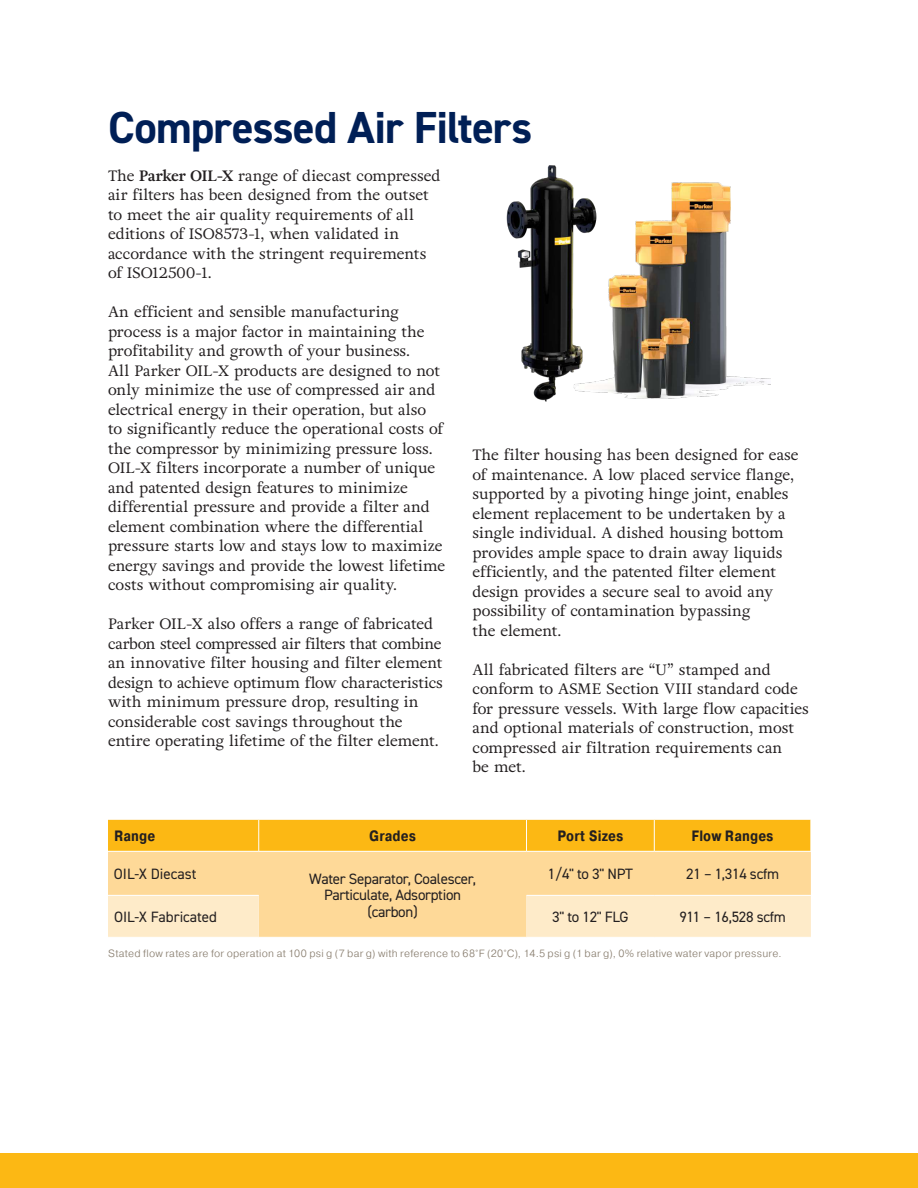
<style>
.page{position:relative;width:918px;height:1188px;background:#fff}
.page>*{position:absolute;margin:0;border:0;box-sizing:border-box;transform-origin:0 0}
.t1{font:700 45px "DIN2014";letter-spacing:-.015em;color:#001f56}
.t2{font:15px/19.5px "Adriane Text";color:#231f20}
.t3{font:15px/16.5px "DIN2014";letter-spacing:-.02em;color:#231f20;text-align:center}
.t4{font:700 15px "Pragmatica Cond";letter-spacing:.005em;color:#231f20}
.t5{font:15px "DIN2014";color:#231f20}
.t6{font:300 10.5px "Pragmatica";letter-spacing:.025em;color:#887d6e}
.s1{font-weight:700}
</style>
<div class="page">
<div style="left:0;top:1153px;width:918px;height:35px;background:#fcb814"></div>
<div style="left:108px;top:820px;width:703px;height:31px;background:#fcb814"></div>
<div style="left:108px;top:852px;width:703px;height:43px;background:#fed998"></div>
<svg style="left:108px;top:895px;width:703px;height:42px;background:#fee4b6"></svg>
<hr style="left:108px;top:895px;width:151px;height:1px;background:#fff">
<hr style="left:527px;top:895px;width:127px;height:1px;background:#fff">
<hr style="left:654px;top:895px;width:157px;height:1px;background:#fff">
<hr style="left:258px;top:820px;width:1px;height:31px;background:#fff">
<hr style="left:526px;top:820px;width:1px;height:31px;background:#fff">
<hr style="left:654px;top:820px;width:1px;height:31px;background:#fff">
<img style="left:641px;top:182px;width:130px;height:217px">
<img style="left:506px;top:165px;width:135px;height:236px">
<h1 class="t1" style="left:108px;top:107px;width:426px">Compressed Air Filters</h1>
<p class="t2" style="left:108px;top:167px;width:334px">The <span class="s1">Parker OIL-X</span> range of diecast compressed air filters has been designed from the outset to meet the air quality requirements of all editions of ISO8573-1, when validated in accordance with the stringent requirements of ISO12500-1.</p>
<p class="t2" style="left:108px;top:304px;width:339px">An efficient and sensible manufacturing process is a major factor in maintaining the profitability and growth of your business.<br>All Parker OIL-X products are designed to not only minimize the use of compressed air and electrical energy in their operation, but also<br>to significantly reduce the operational costs of the compressor by minimizing pressure loss.<br>OIL-X filters incorporate a number of unique and patented design features to minimize differential pressure and provide a filter and element combination where the differential pressure starts low and stays low to maximize energy savings and provide the lowest lifetime costs without compromising air quality.</p>
<p class="t2" style="left:108px;top:616px;width:336px">Parker OIL-X also offers a range of fabricated carbon steel compressed air filters that combine an innovative filter housing and filter element design to achieve optimum flow characteristics with minimum pressure drop, resulting in considerable cost savings throughout the entire operating lifetime of the filter element.</p>
<p class="t2" style="left:473px;top:447px;width:328px">The filter housing has been designed for ease of maintenance. A low placed service flange, supported by a pivoting hinge joint, enables element replacement to be undertaken by a single individual. A dished housing bottom provides ample space to drain away liquids efficiently, and the patented filter element design provides a secure seal to avoid any possibility of contamination bypassing<br>the element.</p>
<p class="t2" style="left:473px;top:661px;width:338px">All fabricated filters are “U” stamped and conform to ASME Section VIII standard code for pressure vessels. With large flow capacities and optional materials of construction, most compressed air filtration requirements can<br>be met.</p>
<p class="t4" style="left:114px;top:830px;width:43px">Range</p>
<p class="t4" style="left:369px;top:830px;width:49px">Grades</p>
<p class="t4" style="left:557px;top:830px;width:68px">Port Sizes</p>
<p class="t4" style="left:692px;top:830px;width:84px">Flow Ranges</p>
<p class="t5" style="left:114px;top:867px;width:84px">OIL-X Diecast</p>
<p class="t3" style="left:309px;top:871px;width:168px">Water Separator, Coalescer,<br>Particulate, Adsorption (carbon)</p>
<p class="t3" style="left:548px;top:866px;width:87px">1/4" to 3" NPT</p>
<p class="t3" style="left:686px;top:866px;width:94px">21 – 1,314 scfm</p>
<p class="t5" style="left:114px;top:910px;width:105px">OIL-X Fabricated</p>
<p class="t3" style="left:552px;top:909px;width:78px">3" to 12" FLG</p>
<p class="t3" style="left:679px;top:909px;width:108px">911 – 16,528 scfm</p>
<p class="t6" style="left:108px;top:950px;width:675px">Stated flow rates are for operation at 100 psi g (7 bar g) with reference to 68°F (20°C), 14.5 psi g (1 bar g), 0% relative water vapor pressure.</p>
</div>
